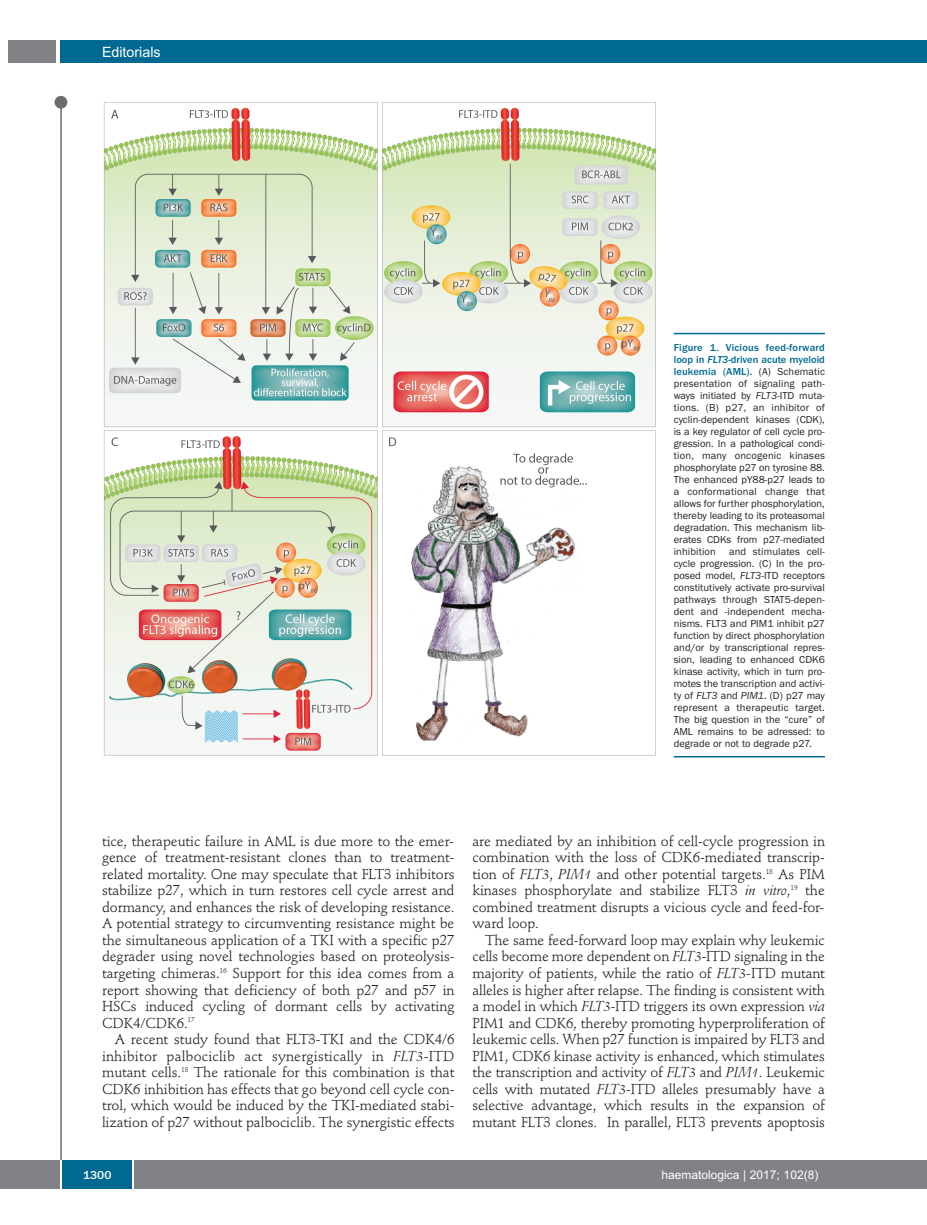
<style>
.page{position:relative;width:927px;height:1225px;background:#fff}
.page>*{position:absolute;margin:0;border:0;box-sizing:border-box;transform-origin:0 0}
.t1{font:14.25px/16.5px "Stempel Schneidler";letter-spacing:-.005em;color:#231f20;text-align:justify}
.t2{font:14.25px "Arial";color:#fff}
.t3{font:12px "Arial";color:#fff}
.t4{font:500 12px "Franklin Gothic";color:#fff}
.t5{font:10.5px/12px "Franklin Gothic";color:#231f20;text-align:justify}
.s1{font-weight:500;color:#006991}
.s2{font-weight:500;font-style:italic;color:#006991}
.s3{font-style:italic}
</style>
<div class="page">
<div style="left:911px;top:40px;width:16px;height:22px;background:#006991"></div>
<div style="left:910px;top:1160px;width:17px;height:28px;background:#808285"></div>
<div style="left:60px;top:40px;width:852px;height:22px;background:#006991"></div>
<div style="left:9px;top:40px;width:47px;height:22px;background:#808285"></div>
<div style="left:0;top:1160px;width:911px;height:28px;background:#808285"></div>
<div style="left:62px;top:1160px;width:71px;height:28px;background:#006991"></div>
<hr style="left:60px;top:1160px;width:2px;height:28px;background:#fff">
<svg style="left:133px;top:1160px;width:1px;height:28px"></svg>
<div style="left:55px;top:96px;width:12px;height:13px;background:#6c6d70;border-radius:50%"></div>
<hr style="left:60px;top:99px;width:2px;height:1061px;background:#6c6d70">
<img style="left:103px;top:102px;width:553px;height:654px">
<hr style="left:674px;top:333px;width:151px;height:1px;background:#006991">
<hr style="left:674px;top:756px;width:151px;height:1px;background:#006991">
<p class="t2" style="left:102px;top:44px;width:60px">Editorials</p>
<p class="t5" style="left:674px;top:342px;width:153px"><span class="s1">Figure 1. Vicious feed-forward loop in</span> <span class="s2">FLT3</span><span class="s1">-driven acute myeloid leukemia (AML).</span> (A) Schematic presentation of signaling path&shy;ways initiated by <span class="s3">FLT3</span>-ITD muta&shy;tions. (B) p27, an inhibitor of cyclin-dependent kinases (CDK), is a key regulator of cell cycle pro&shy;gression. In a pathological condi&shy;tion, many oncogenic kinases phosphorylate p27 on tyrosine 88.<br>The enhanced pY88-p27 leads to a conformational change that allows for further phosphorylation, thereby leading to its proteasomal degradation. This mechanism lib&shy;erates CDKs from p27-mediated inhibition</p>
<p class="t5" style="left:674px;top:546px;width:153px;text-indent:55px">and stimulates cell&shy;cycle progression. (C) In the pro&shy;posed model, <span class="s3">FLT3</span>-ITD receptors constitutively activate pro-survival pathways through STAT5-depen&shy;dent and -independent mecha&shy;nisms. FLT3 and PIM1 inhibit p27 function by direct phosphorylation and/or by transcriptional repres&shy;sion, leading to enhanced CDK6 kinase activity, which in turn pro&shy;motes the transcription and activi&shy;ty of <span class="s3">FLT3</span> and <span class="s3">PIM1</span>. (D) p27 may represent a therapeutic target.<br>The big question in the “cure” of AML remains to be adressed: to degrade or not to degrade p27.</p>
<p class="t1" style="left:102px;top:834px;width:354px">tice, therapeutic failure in AML is due more to the emer&shy;gence of treatment-resistant clones than to treatment&shy;related mortality. One may speculate that FLT3 inhibitors stabilize p27, which in turn restores cell cycle arrest and dormancy, and enhances the risk of developing resistance.<br>A potential strategy to circumventing resistance might be the simultaneous application of a TKI with a specific p27 degrader using novel technologies based on proteolysis&shy;targeting chimeras.<sup>16</sup> Support for this idea comes from a report showing that deficiency of both p27 and p57 in HSCs induced cycling of dormant cells by activating CDK4/CDK6.<sup>17</sup></p>
<p class="t1" style="left:102px;top:1032px;width:354px;text-indent:13px">A recent study found that FLT3-TKI and the CDK4/6 inhibitor palbociclib act synergistically in <span class="s3">FLT3</span>-ITD mutant cells.<sup>18</sup> The rationale for this combination is that CDK6 inhibition has effects that go beyond cell cycle con&shy;trol, which would be induced by the TKI-mediated stabi&shy;lization of p27 without palbociclib. The synergistic effects</p>
<p class="t1" style="left:472px;top:834px;width:354px">are mediated by an inhibition of cell-cycle progression in combination with the loss of CDK6-mediated transcrip&shy;tion of <span class="s3">FLT3</span>, <span class="s3">PIM1</span> and other potential targets.<sup>18</sup> As PIM kinases phosphorylate and stabilize FLT3 <span class="s3">in vitro</span>,<sup>19</sup> the combined treatment disrupts a vicious cycle and feed-for&shy;ward loop.</p>
<p class="t1" style="left:472px;top:933px;width:354px;text-indent:13px">The same feed-forward loop may explain why leukemic cells become more dependent on <span class="s3">FLT3</span>-ITD signaling in the majority of patients, while the ratio of <span class="s3">FLT3-</span>ITD mutant alleles is higher after relapse. The finding is consistent with a model in which <span class="s3">FLT3</span>-ITD triggers its own expression <span class="s3">via </span>PIM1 and CDK6, thereby promoting hyperproliferation of leukemic cells. When p27 function is impaired by FLT3 and PIM1, CDK6 kinase activity is enhanced, which stimulates the transcription and activity of <span class="s3">FLT3</span> and <span class="s3">PIM1</span>. Leukemic cells with mutated <span class="s3">FLT3</span>-ITD alleles presumably have a selective advantage, which results in the expansion of mutant FLT3 clones. In parallel, FLT3 prevents apoptosis</p>
<p class="t4" style="left:83px;top:1167px;width:30px">1300</p>
<p class="t3" style="left:661px;top:1167px;width:158px">haematologica | 2017; 102(8)</p>
</div>
